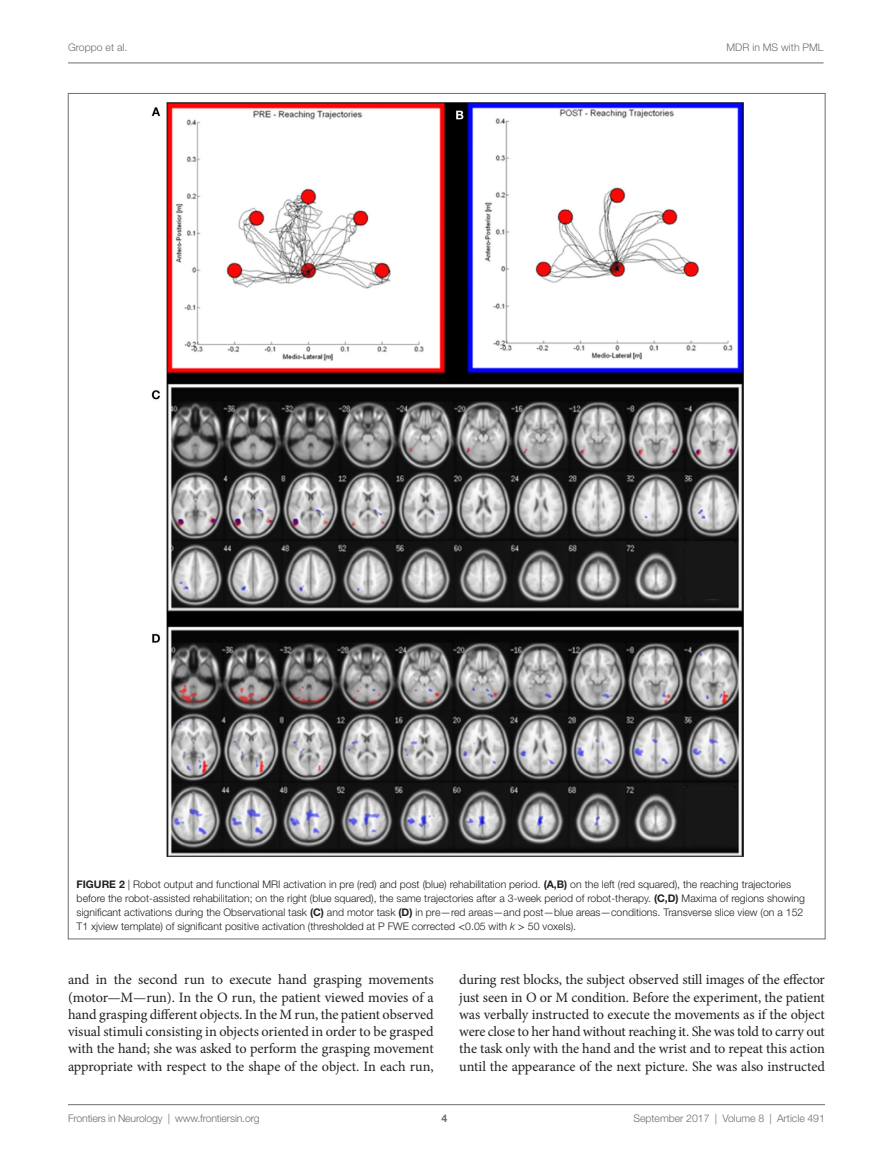
<style>
.page{position:relative;width:893px;height:1170px;background:#fff}
.page>*{position:absolute;margin:0;border:0;box-sizing:border-box;transform-origin:0 0}
.t1{font:14.25px/17.2px "Minion Pro";letter-spacing:-.01em;color:#231f20;text-align:justify}
.t2{font:300 10.5px/14.2px "Helvetica Neue LT Std";color:#231f20}
.t3{font:300 10.5px "Helvetica Neue LT Std";color:#6c6d70}
.t4{font:700 10.5px "Helvetica Neue LT Std";color:#6c6d70}
.s1{font-weight:700}
.s2{font-family:"STIX General";font-weight:400}
.s3{font-style:italic}
</style>
<div class="page">
<img style="left:151px;top:102px;width:593px;height:755px">
<hr style="left:68px;top:63px;width:756px;height:1px;background:#6c6d70">
<hr style="left:68px;top:1104px;width:757px;height:1px;background:#6c6d70">
<p class="t3" style="left:68px;top:41px;width:61px">Groppo et al.</p>
<p class="t3" style="left:726px;top:41px;width:99px">MDR in MS with PML</p>
<p class="t2" style="left:77px;top:876px;width:730px"><span class="s1">FIGUR E 2</span> | Robot output and functional MRI activation in pre (red) and post (blue) rehabilitation period. <span class="s1">(A,B)</span> on the left (red squared), the reaching trajectories before the robot-assisted rehabilitation; on the right (blue squared), the same trajectories after a 3-week period of robot-therapy. <span class="s1">(C,D)</span> Maxima of regions showing significant activations during the Observational task <span class="s1">(C)</span> and motor task <span class="s1">(D)</span> in pre—red areas—and post—blue areas—conditions. Transverse slice view (on a 152<br>T1 xjview template) of significant positive activation (thresholded at P FWE corrected <span class="s2">&lt;</span>0.05 with <span class="s3">k</span> <span class="s2">&gt;</span> 50 voxels).</p>
<p class="t1" style="left:68px;top:971px;width:367px">and in the second run to execute hand grasping movements (motor—M—run). In the O run, the patient viewed movies of a hand grasping different objects. In the M run, the patient observed visual stimuli consisting in objects oriented in order to be grasped with the hand; she was asked to perform the grasping movement appropriate with respect to the shape of the object. In each run,</p>
<p class="t1" style="left:459px;top:971px;width:367px">during rest blocks, the subject observed still images of the effector just seen in O or M condition. Before the experiment, the patient was verbally instructed to execute the movements as if the object were close to her hand without reaching it. She was told to carry out the task only with the hand and the wrist and to repeat this action until the appearance of the next picture. She was also instructed</p>
<p class="t3" style="left:68px;top:1111px;width:193px">Frontiers in Neurology | www.frontiersin.org</p>
<p class="t3" style="left:633px;top:1111px;width:193px">September 2017 | Volume 8 | Article 491</p>
<p class="t4" style="left:441px;top:1111px;width:7px">4</p>
</div>
